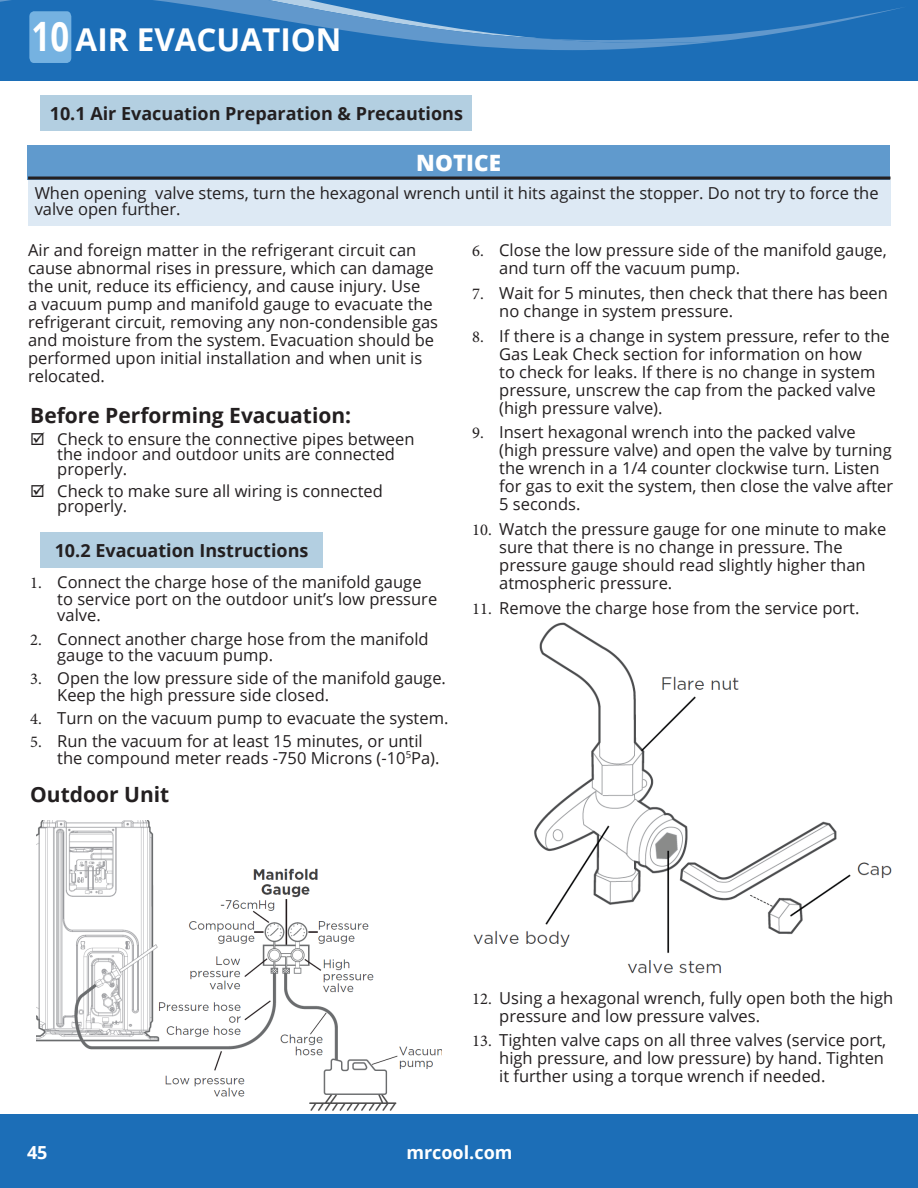
<style>
.page{position:relative;width:918px;height:1188px;background:#fff}
.page>*{position:absolute;margin:0;border:0;box-sizing:border-box;transform-origin:0 0}
.t1{font:700 40.5px "Open Sans";color:#fff;scale:.81 1}
.t2{font:700 31.5px "Open Sans";color:#fff}
.t3{font:800 22.5px "Open Sans";color:#fff}
.t4{font:700 21px "Open Sans";color:#231f20}
.Blue_Sub_Heads{font:700 18px "Open Sans";color:#231f20}
.t5{font:700 18px "Open Sans";color:#fff}
.t6{font:16.5px/18px "Open Sans";color:#231f20}
.s1{font-family:"Minion Pro"}
</style>
<div class="page">
<div style="left:0;top:0;width:918px;height:81px;background:#1c6eb7"></div>
<div style="left:0;top:1114px;width:918px;height:74px;background:#1c6eb7"></div>
<svg style="left:0;top:0;width:902px;height:63px"></svg>
<div style="left:41px;top:95px;width:431px;height:36px;background:#b3cfe1"></div>
<div style="left:28px;top:145px;width:862px;height:35px;background:#609acd"></div>
<div style="left:28px;top:180px;width:862px;height:46px;background:#dde9f4"></div>
<hr style="left:28px;top:177px;width:862px;height:3px;background:#231f20">
<img style="left:36px;top:821px;width:405px;height:290px">
<img style="left:473px;top:622px;width:419px;height:352px">
<div style="left:41px;top:532px;width:282px;height:35px;background:#b3cfe1"></div>
<p class="t1" style="left:32px;top:7px;width:48px">10</p>
<p class="t2" style="left:76px;top:17px;width:267px">AIR EVACUATION</p>
<p class="Blue_Sub_Heads" style="left:50px;top:100px;width:415px">10.1 Air Evacuation Preparation &amp; Precautions</p>
<p class="t3" style="left:416px;top:145px;width:86px">NOTICE</p>
<p class="t6" style="left:35px;top:184px;width:845px;line-height:16.5px">When opening valve stems, turn the hexagonal wrench until it hits against the stopper. Do not try to force the valve open further.</p>
<p class="t6" style="left:28px;top:240px;width:412px">Air and foreign matter in the refrigerant circuit can cause abnormal rises in pressure, which can damage the unit, reduce its efficiency, and cause injury. Use<br>a vacuum pump and manifold gauge to evacuate the refrigerant circuit, removing any non-condensible gas and moisture from the system. Evacuation should be performed upon initial installation and when unit is relocated.</p>
<p class="t4" style="left:30px;top:400px;width:322px">Before Performing Evacuation:</p>
<p class="t6" style="left:57px;top:431px;width:359px;line-height:15px">Check to ensure the connective pipes between the indoor and outdoor units are connected properly.</p>
<p class="t6" style="left:57px;top:483px;width:327px;line-height:15px">Check to make sure all wiring is connected properly.</p>
<p class="t6" style="left:499px;top:241px;width:389px;text-indent:-27px"><span class="s1">6.</span> Close the low pressure side of the manifold gauge, and turn off the vacuum pump.</p>
<p class="t6" style="left:499px;top:283px;width:390px;text-indent:-27px"><span class="s1">7.</span> Wait for 5 minutes, then check that there has been no change in system pressure.</p>
<p class="t6" style="left:499px;top:326px;width:392px;text-indent:-27px"><span class="s1">8.</span> If there is a change in system pressure, refer to the Gas Leak Check section for information on how<br>to check for leaks. If there is no change in system pressure, unscrew the cap from the packed valve (high pressure valve).</p>
<p class="t6" style="left:499px;top:423px;width:395px;text-indent:-27px"><span class="s1">9.</span> Insert hexagonal wrench into the packed valve (high pressure valve) and open the valve by turning the wrench in a 1/4 counter clockwise turn. Listen for gas to exit the system, then close the valve after 5 seconds.</p>
<p class="t6" style="left:499px;top:520px;width:389px;text-indent:-27px"><span class="s1">10.</span> Watch the pressure gauge for one minute to make sure that there is no change in pressure. The pressure gauge should read slightly higher than atmospheric pressure.</p>
<p class="t6" style="left:472px;top:598px;width:389px"><span class="s1">11.</span> Remove the charge hose from the service port.</p>
<p class="Blue_Sub_Heads" style="left:55px;top:537px;width:255px">10.2 Evacuation Instructions</p>
<p class="t6" style="left:57px;top:574px;width:382px;line-height:16.5px;text-indent:-27px"><span class="s1">1.</span> Connect the charge hose of the manifold gauge to service port on the outdoor unit’s low pressure valve.</p>
<p class="t6" style="left:57px;top:630px;width:373px;line-height:16.5px;text-indent:-27px"><span class="s1">2.</span> Connect another charge hose from the manifold gauge to the vacuum pump.</p>
<p class="t6" style="left:57px;top:670px;width:390px;line-height:16.5px;text-indent:-27px"><span class="s1">3.</span> Open the low pressure side of the manifold gauge.<br>Keep the high pressure side closed.</p>
<p class="t6" style="left:30px;top:709px;width:420px"><span class="s1">4.</span> Turn on the vacuum pump to evacuate the system.</p>
<p class="t6" style="left:57px;top:733px;width:384px;line-height:16.5px;text-indent:-27px"><span class="s1">5.</span> Run the vacuum for at least 15 minutes, or until the compound meter reads -750 Microns (-10<sup>5</sup>Pa).</p>
<p class="t4" style="left:30px;top:779px;width:141px">Outdoor Unit</p>
<p class="t6" style="left:499px;top:988px;width:395px;text-indent:-27px"><span class="s1">12.</span> Using a hexagonal wrench, fully open both the high pressure and low pressure valves.</p>
<p class="t6" style="left:499px;top:1031px;width:388px;text-indent:-27px"><span class="s1">13.</span> Tighten valve caps on all three valves (service port, high pressure, and low pressure) by hand. Tighten it further using a torque wrench if needed.</p>
<p class="t5" style="left:27px;top:1140px;width:22px">45</p>
<p class="t5" style="left:406px;top:1140px;width:108px">mrcool.com</p>
</div>
